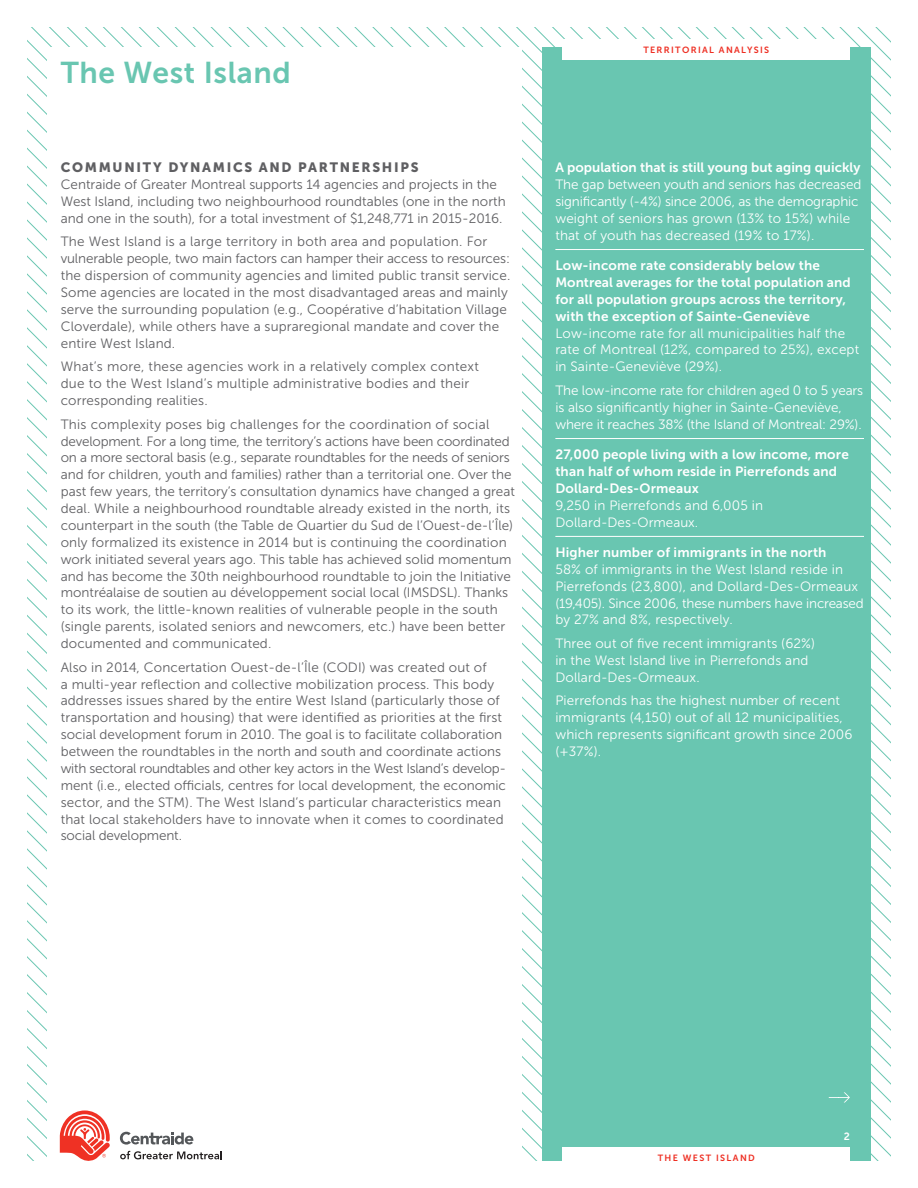
<style>
.page{position:relative;width:918px;height:1188px;background:#fff}
.page>*{position:absolute;margin:0;border:0;box-sizing:border-box;transform-origin:0 0}
.Grand-titre{font:30px "Museo Sans 700";letter-spacing:.02em;color:#69c6b1}
.Texte_Courant{font:13.5px/16.8px "Museo Sans 300";letter-spacing:.01em;color:#5f5f62}
.t1{font:13.5px/16.8px "Museo Sans 300";letter-spacing:.01em;color:#fff}
.t2{font:13.5px/16.8px "Museo Sans 700";letter-spacing:.01em;color:#fff}
.t3{font:13.5px/16.8px "Museo Sans 300";letter-spacing:-.01em;color:#fff}
.Sous-titre{font:13.5px "Museo Sans 900";letter-spacing:.125em;color:#5f5f62}
.SOUS-Titre{font:10.5px "Museo Sans 700";color:#fff}
.t4{font:9px "Museo Sans 700";letter-spacing:.15em;color:#ee2e22}
</style>
<div class="page">
<svg style="left:721px;top:27px;width:170px;height:630px"></svg>
<div style="left:542px;top:47px;width:329px;height:1114px;background:#69c6b1"></div>
<hr style="left:555px;top:249px;width:309px;height:1px;background:#fff">
<hr style="left:555px;top:438px;width:309px;height:1px;background:#fff">
<hr style="left:555px;top:536px;width:309px;height:1px;background:#fff">
<div style="left:563px;top:1148px;width:287px;height:20px;background:#fff"></div>
<svg style="left:829px;top:1092px;width:21px;height:11px"></svg>
<svg style="left:60px;top:1110px;width:50px;height:51px"></svg>
<svg style="left:120px;top:1132px;width:73px;height:13px"></svg>
<svg style="left:120px;top:1151px;width:102px;height:8px"></svg>
<div style="left:563px;top:40px;width:287px;height:20px;background:#fff"></div>
<p class="Grand-titre" style="left:61px;top:56px;width:232px">The West Island</p>
<p class="Sous-titre" style="left:61px;top:160px;width:359px">COMMUNITY DYNAMICS AND PARTNERSHIPS</p>
<p class="Texte_Courant" style="left:61px;top:176px;width:446px">Centraide of Greater Montreal supports 14 agencies and projects in the<br>West Island, including two neighbourhood roundtables (one in the north and one in the south), for a total investment of $1,248,771 in 2015-2016.</p>
<p class="Texte_Courant" style="left:61px;top:233px;width:451px">The West Island is a large territory in both area and population. For vulnerable people, two main factors can hamper their access to resources: the dispersion of community agencies and limited public transit service.<br>Some agencies are located in the most disadvantaged areas and mainly serve the surrounding population (e.g., Coopérative d’habitation Village Cloverdale), while others have a supraregional mandate and cover the entire West Island.</p>
<p class="Texte_Courant" style="left:61px;top:358px;width:420px">What’s more, these agencies work in a relatively complex context due to the West Island’s multiple administrative bodies and their corresponding realities.</p>
<p class="Texte_Courant" style="left:61px;top:416px;width:456px">This complexity poses big challenges for the coordination of social development. For a long time, the territory’s actions have been coordinated on a more sectoral basis (e.g., separate roundtables for the needs of seniors and for children, youth and families) rather than a territorial one. Over the past few years, the territory’s consultation dynamics have changed a great deal. While a neighbourhood roundtable already existed in the north, its counterpart in the south (the Table de Quartier du Sud de l’Ouest-de-l’Île) only formalized its existence in 2014 but is continuing the coordination work initiated several years ago. This table has achieved solid momentum and has become the 30th neighbourhood roundtable to join the Initiative montréalaise de soutien au développement social local (IMSDSL). Thanks to its work, the little-known realities of vulnerable people in the south (single parents, isolated seniors and newcomers, etc.) have been better documented and communicated.</p>
<p class="Texte_Courant" style="left:61px;top:659px;width:447px">Also in 2014, Concertation Ouest-de-l’Île (CODI) was created out of<br>a multi-year reflection and collective mobilization process. This body addresses issues shared by the entire West Island (particularly those of transportation and housing) that were identified as priorities at the first social development forum in 2010. The goal is to facilitate collaboration between the roundtables in the north and south and coordinate actions with sectoral roundtables and other key actors in the West Island’s develop&shy;ment (i.e., elected officials, centres for local development, the economic sector, and the STM). The West Island’s particular characteristics mean that local stakeholders have to innovate when it comes to coordinated social development.</p>
<p class="t4" style="left:643px;top:45px;width:127px">TERRITORIAL ANALYSIS</p>
<p class="t2" style="left:555px;top:159px;width:306px">A population that is still young but aging quickly</p>
<p class="t3" style="left:555px;top:176px;width:307px">The gap between youth and seniors has decreased significantly (-4%) since 2006, as the demographic weight of seniors has grown (13% to 15%) while that of youth has decreased (19% to 17%).</p>
<p class="t2" style="left:555px;top:257px;width:297px">Low-income rate considerably below the Montreal averages for the total population and for all population groups across the territory, with the exception of Sainte-Geneviève</p>
<p class="t1" style="left:555px;top:325px;width:305px">Low-income rate for all municipalities half the rate of Montreal (12%, compared to 25%), except in Sainte-Geneviève (29%).</p>
<p class="t3" style="left:555px;top:382px;width:309px">The low-income rate for children aged 0 to 5 years is also significantly higher in Sainte-Geneviève, where it reaches 38% (the Island of Montreal: 29%).</p>
<p class="t2" style="left:555px;top:446px;width:295px">27,000 people living with a low income, more than half of whom reside in Pierrefonds and<br>Dollard-Des-Ormeaux</p>
<p class="t1" style="left:555px;top:497px;width:209px">9,250 in Pierrefonds and 6,005 in<br>Dollard-Des-Ormeaux.</p>
<p class="t2" style="left:555px;top:544px;width:273px">Higher number of immigrants in the north</p>
<p class="t1" style="left:555px;top:561px;width:310px">58% of immigrants in the West Island reside in Pierrefonds (23,800), and Dollard-Des-Ormeaux (19,405). Since 2006, these numbers have increased by 27% and 8%, respectively.</p>
<p class="t1" style="left:555px;top:635px;width:261px">Three out of five recent immigrants (62%) in the West Island live in Pierrefonds and<br>Dollard-Des-Ormeaux.</p>
<p class="t1" style="left:555px;top:692px;width:299px">Pierrefonds has the highest number of recent immigrants (4,150) out of all 12 municipalities, which represents significant growth since 2006 (+37%).</p>
<p class="t4" style="left:658px;top:1153px;width:99px">THE WEST ISLAND</p>
<p class="SOUS-Titre" style="left:844px;top:1130px;width:8px">2</p>
</div>
